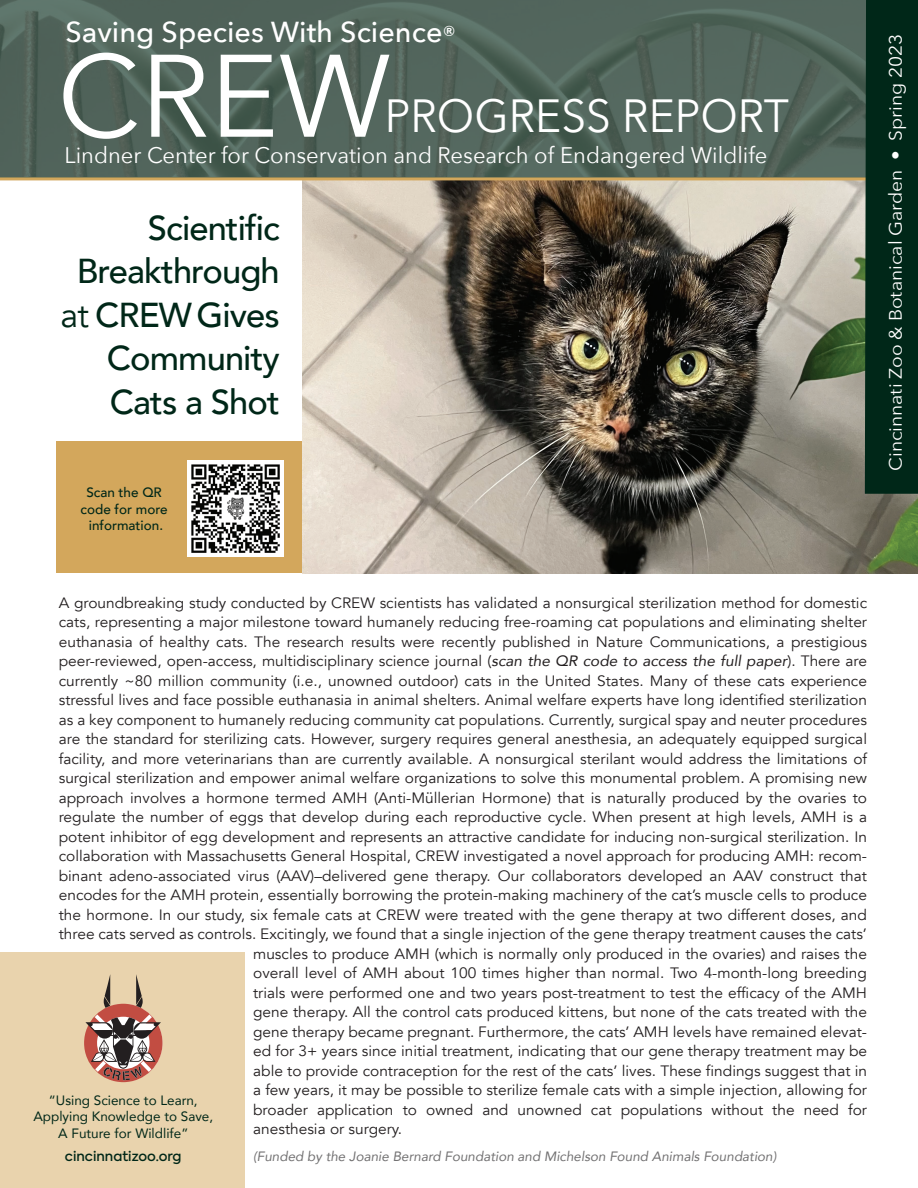
<style>
.page{position:relative;width:918px;height:1188px;background:#fff}
.page>*{position:absolute;margin:0;border:0;box-sizing:border-box;transform-origin:0 0}
.t1{font:115.8px "Avenir Next";color:#fff}
.t2{font:46.35px "Avenir Next";color:#fff;scale:.95 1}
.t3{font:500 34.5px/43.5px "Avenir";letter-spacing:-.025em;color:#002718;text-align:right}
.t4{font:500 28.8px "Avenir Next";color:#fff}
.t5{font:22.5px "Avenir Next";color:#fff}
.t6{font:18px "Avenir Next";color:#fff;scale:1.07 1}
.t7{font:15px "Avenir";color:#231f20}
.t8{font:italic 13.5px "Avenir";color:#727172}
.t9{font:13.5px/16.5px "Avenir";color:#002718;text-align:center}
.t10{font:500 13.5px/16.5px "Avenir";color:#002718;text-align:center}
.t11{font:500 13.5px "Axiforma";color:#002718}
.s1{font-size:22.5px}
.s2{font-weight:400}
.s3{font-style:italic}
</style>
<div class="page">
<div style="left:56px;top:441px;width:247px;height:132px;background:#d3a75c"></div>
<img style="left:188px;top:461px;width:95px;height:95px">
<img style="left:303px;top:180px;width:615px;height:393px">
<img style="left:0;top:0;width:865px;height:177px">
<div style="left:0;top:953px;width:244px;height:235px;background:#e9d3ad"></div>
<hr style="left:0;top:177px;width:868px;height:3px;background:#d3a75c">
<div style="left:865px;top:0;width:53px;height:494px;background:#002718"></div>
<svg style="left:84px;top:974px;width:79px;height:108px"></svg>
<h3 class="t4" style="left:65px;top:7px;width:392px">Saving Species With Science<span class="s1">®</span></h3>
<h1 class="t1" style="left:57px;top:-1px;width:336px">CREW</h1>
<h2 class="t2" style="left:385px;top:76px;width:427px">PROGRESS REPORT</h2>
<h3 class="t5" style="left:64px;top:136px;width:705px">Lindner Center for Conservation and Research of Endangered Wildlife</h3>
<h3 class="t3" style="left:60px;top:204px;width:221px">Scientific<br>Breakthrough <span class="s2">at</span> CREWGives<br>Community<br>Cats a Shot</h3>
<p class="t10" style="left:81px;top:484px;width:89px">Scan the QR code for more information.</p>
<p class="t6" style="left:880px;top:471px;width:410px;rotate:-90deg">Cincinnati Zoo &amp; Botanical Garden • Spring 2023</p>
<p class="t7" style="left:59px;top:593px;width:810px">A groundbreaking study conducted by CREW scientists has validated a nonsurgical sterilization method for domestic</p>
<p class="t7" style="left:59px;top:613px;width:810px">cats, representing a major milestone toward humanely reducing free-roaming cat populations and eliminating shelter</p>
<p class="t7" style="left:59px;top:632px;width:810px">euthanasia of healthy cats. The research results were recently published in Nature Communications, a prestigious</p>
<p class="t7" style="left:59px;top:652px;width:810px">peer-reviewed, open-access, multidisciplinary science journal (<span class="s3">scan the QR code to access the full paper</span>). There are</p>
<p class="t7" style="left:59px;top:671px;width:810px">currently ~80 million community (i.e., unowned outdoor) cats in the United States. Many of these cats experience</p>
<p class="t7" style="left:59px;top:691px;width:810px">stressful lives and face possible euthanasia in animal shelters. Animal welfare experts have long identified sterilization</p>
<p class="t7" style="left:59px;top:710px;width:810px">as a key component to humanely reducing community cat populations. Currently, surgical spay and neuter procedures</p>
<p class="t7" style="left:59px;top:730px;width:810px">are the standard for sterilizing cats. However, surgery requires general anesthesia, an adequately equipped surgical</p>
<p class="t7" style="left:59px;top:749px;width:810px">facility, and more veterinarians than are currently available. A nonsurgical sterilant would address the limitations of</p>
<p class="t7" style="left:59px;top:769px;width:810px">surgical sterilization and empower animal welfare organizations to solve this monumental problem. A promising new</p>
<p class="t7" style="left:59px;top:788px;width:810px">approach involves a hormone termed AMH (Anti-Müllerian Hormone) that is naturally produced by the ovaries to</p>
<p class="t7" style="left:59px;top:808px;width:810px">regulate the number of eggs that develop during each reproductive cycle. When present at high levels, AMH is a</p>
<p class="t7" style="left:59px;top:827px;width:810px">potent inhibitor of egg development and represents an attractive candidate for inducing non-surgical sterilization. In</p>
<p class="t7" style="left:59px;top:847px;width:810px">collaboration with Massachusetts General Hospital, CREW investigated a novel approach for producing AMH: recom-</p>
<p class="t7" style="left:59px;top:866px;width:810px">binant adeno-associated virus (AAV)–delivered gene therapy. Our collaborators developed an AAV construct that</p>
<p class="t7" style="left:59px;top:886px;width:810px">encodes for the AMH protein, essentially borrowing the protein-making machinery of the cat’s muscle cells to produce</p>
<p class="t7" style="left:59px;top:905px;width:810px">the hormone. In our study, six female cats at CREW were treated with the gene therapy at two different doses, and</p>
<p class="t7" style="left:59px;top:925px;width:810px">three cats served as controls. Excitingly, we found that a single injection of the gene therapy treatment causes the cats’</p>
<p class="t7" style="left:253px;top:944px;width:615px">muscles to produce AMH (which is normally only produced in the ovaries) and raises the</p>
<p class="t7" style="left:253px;top:964px;width:615px">overall level of AMH about 100 times higher than normal. Two 4-month-long breeding</p>
<p class="t7" style="left:253px;top:983px;width:615px">trials were performed one and two years post-treatment to test the efficacy of the AMH</p>
<p class="t7" style="left:253px;top:1003px;width:615px">gene therapy. All the control cats produced kittens, but none of the cats treated with the</p>
<p class="t7" style="left:253px;top:1022px;width:615px">gene therapy became pregnant. Furthermore, the cats’ AMH levels have remained elevat-</p>
<p class="t7" style="left:253px;top:1042px;width:615px">ed for 3+ years since initial treatment, indicating that our gene therapy treatment may be</p>
<p class="t7" style="left:253px;top:1061px;width:615px">able to provide contraception for the rest of the cats’ lives. These findings suggest that in</p>
<p class="t7" style="left:253px;top:1081px;width:615px">a few years, it may be possible to sterilize female cats with a simple injection, allowing for</p>
<p class="t7" style="left:253px;top:1100px;width:615px">broader application to owned and unowned cat populations without the need for</p>
<p class="t7" style="left:253px;top:1120px;width:151px">anesthesia or surgery.</p>
<p class="t8" style="left:253px;top:1148px;width:525px">(Funded by the Joanie Bernard Foundation and Michelson Found Animals Foundation)</p>
<p class="t9" style="left:33px;top:1091px;width:181px">“Using Science to Learn,<br>Applying Knowledge to Save,<br>A Future for Wildlife”</p>
<p class="t11" style="left:65px;top:1147px;width:118px">cincinnatizoo.org</p>
</div>
